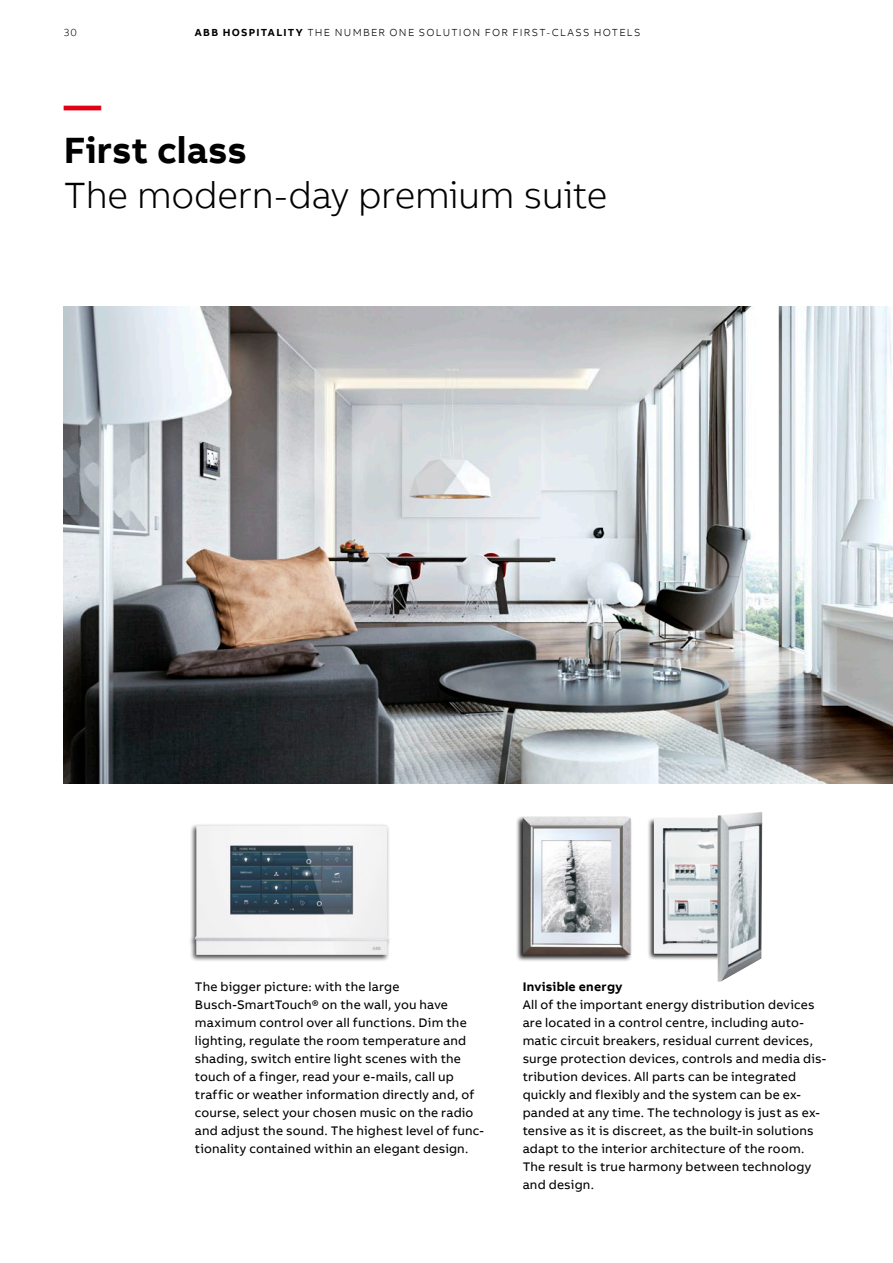
<style>
.page{position:relative;width:893px;height:1263px;background:#fff}
.page>*{position:absolute;margin:0;border:0;box-sizing:border-box;transform-origin:0 0}
.t1{font:300 37.5px "AB Bvoice";letter-spacing:-.01em;color:#000}
.t2{font:700 37.5px "AB Bvoice";color:#000}
.t3{font:700 37.5px "AB Bvoice";color:#e30014}
.t4{font:12.75px/18px "AB Bvoice";letter-spacing:.015em;color:#000}
.t5{font:700 12.75px "AB Bvoice";letter-spacing:.02em;color:#000}
.t6{font:300 10.5px "AB Bvoice";letter-spacing:.12em;color:#000}
.s1{font-weight:700}
</style>
<div class="page">
<img style="left:64px;top:307px;width:829px;height:477px">
<div style="left:647px;top:817px;width:110px;height:143px;background:#000;opacity:.9"></div>
<div style="left:516px;top:816px;width:117px;height:145px;background:#000;opacity:.9"></div>
<img style="left:523px;top:817px;width:108px;height:138px">
<img style="left:654px;top:812px;width:108px;height:170px">
<div style="left:188px;top:823px;width:203px;height:138px;background:#000;opacity:.7"></div>
<img style="left:195px;top:825px;width:194px;height:130px">
<p class="t6" style="left:64px;top:26px;width:15px">30</p>
<p class="t6" style="left:195px;top:26px;width:447px"><span class="s1">ABB HOSPITALITY</span> THE NUMBER ONE SOLUTION FOR FIRST-CLASS HOTELS</p>
<h1 class="t3" style="left:64px;top:81px;width:39px">—</h1>
<h1 class="t2" style="left:64px;top:126px;width:185px">First class</h1>
<h1 class="t1" style="left:64px;top:173px;width:545px">The modern-day premium suite</h1>
<p class="t4" style="left:195px;top:978px;width:291px">The bigger picture: with the large Busch-SmartTouch® on the wall, you have maximum control over all functions. Dim the lighting, regulate the room temperature and shading, switch entire light scenes with the touch of a finger, read your e-mails, call up traffic or weather information directly and, of course, select your chosen music on the radio and adjust the sound. The highest level of func&shy;tionality contained within an elegant design.</p>
<p class="t5" style="left:523px;top:978px;width:101px">Invisible energy</p>
<p class="t4" style="left:523px;top:996px;width:305px">All of the important energy distribution devices are located in a control centre, including auto&shy;matic circuit breakers, residual current devices, surge protection devices, controls and media dis&shy;tribution devices. All parts can be integrated quickly and flexibly and the system can be ex&shy;panded at any time. The technology is just as ex&shy;tensive as it is discreet, as the built-in solutions adapt to the interior architecture of the room.<br>The result is true harmony between technology and design.</p>
</div>
